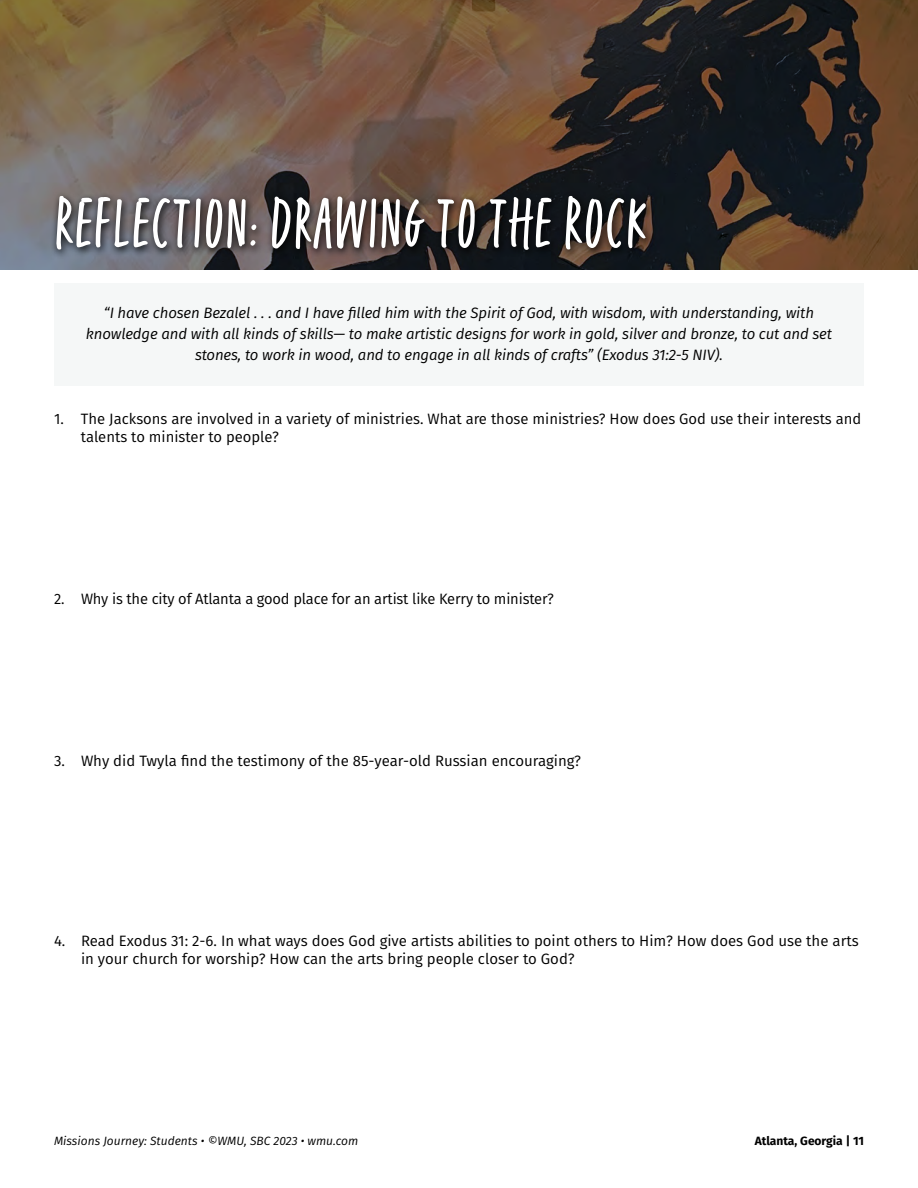
<style>
.page{position:relative;width:918px;height:1188px;background:#fff}
.page>*{position:absolute;margin:0;border:0;box-sizing:border-box;transform-origin:0 0}
.t1{font:82.5px "Fave Condensed One Pro";letter-spacing:.02em;color:#fff}
.t2{font:15px/18px "Fira Sans";color:#000}
.t3{font:italic 15px/21px "Fira Sans";letter-spacing:-.01em;color:#000;text-align:center}
.t4{font:italic 12px "Fira Sans";color:#000}
.t5{font:700 12px "Fira Sans";color:#000}
</style>
<div class="page">
<img style="left:0;top:0;width:918px;height:270px">
<svg style="left:51px;top:191px;width:604px;height:68px;background:#3c3737"></svg>
<div style="left:54px;top:284px;width:810px;height:102px;background:#f5f7f7"></div>
<h1 class="t1" style="left:55px;top:183px;width:593px">Reflection: Drawing to the Rock</h1>
<p class="t3" style="left:86px;top:302px;width:748px">“I have chosen Bezalel . . . and I have filled him with the Spirit of God, with wisdom, with understanding, with knowledge and with all kinds of skills— to make artistic designs for work in gold, silver and bronze, to cut and set stones, to work in wood, and to engage in all kinds of crafts” (Exodus 31:2-5 NIV).</p>
<p class="t2" style="left:81px;top:410px;width:782px;text-indent:-27px">1. The Jacksons are involved in a variety of ministries. What are those ministries? How does God use their interests and talents to minister to people?</p>
<p class="t2" style="left:54px;top:590px;width:501px">2. Why is the city of Atlanta a good place for an artist like Kerry to minister?</p>
<p class="t2" style="left:54px;top:752px;width:529px">3. Why did Twyla find the testimony of the 85-year-old Russian encouraging?</p>
<p class="t2" style="left:81px;top:932px;width:779px;text-indent:-27px">4. Read Exodus 31: 2-6. In what ways does God give artists abilities to point others to Him? How does God use the arts in your church for worship? How can the arts bring people closer to God?</p>
<p class="t4" style="left:54px;top:1132px;width:306px">Missions Journey: Students • ©WMU, SBC 2023 • wmu.com</p>
<p class="t5" style="left:755px;top:1131px;width:111px">Atlanta, Georgia | 11</p>
</div>
